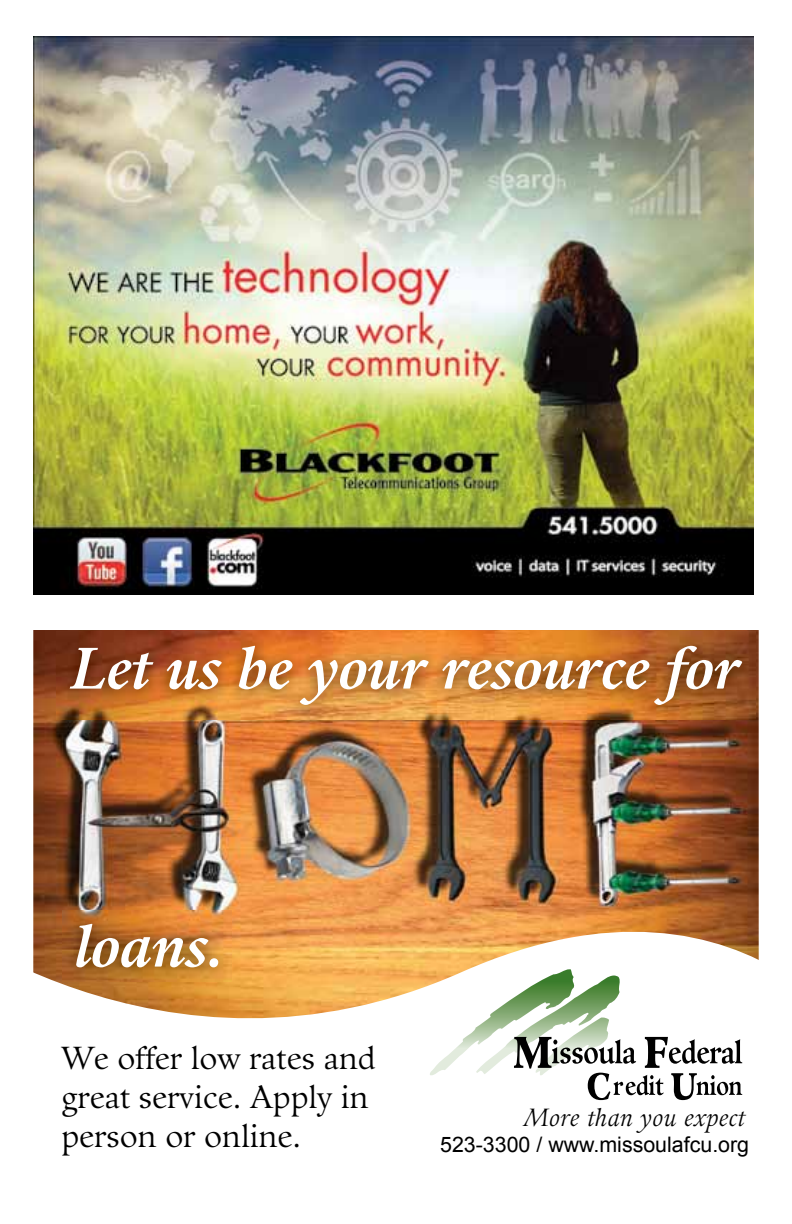
<style>
.page{position:relative;width:792px;height:1224px;background:#fff}
.page>*{position:absolute;margin:0;border:0;box-sizing:border-box;transform-origin:0 0}
.t1{font:italic 700 57.2px "Guardi";color:#fff}
.t2{font:31.2px/39px "Guardi";color:#000}
.t3{font:italic 24.4px "Guardi";letter-spacing:.025em;color:#000}
.t4{font:21.4px "Arial";color:#000}
</style>
<div class="page">
<img style="left:33px;top:36px;width:720px;height:558px">
<img style="left:33px;top:630px;width:726px;height:275px">
<svg style="left:33px;top:905px;width:726px;height:196px"></svg>
<svg style="left:429px;top:969px;width:313px;height:131px"></svg>
<img style="left:57px;top:631px;width:698px;height:88px">
<img style="left:63px;top:910px;width:169px;height:72px">
<h1 class="t1" style="left:71px;top:634px;width:670px">Let us be your resource for</h1>
<h1 class="t1" style="left:74px;top:912px;width:151px">loans.</h1>
<p class="t2" style="left:61px;top:1039px;width:316px">We offer low rates and great service. Apply in person or online.</p>
<p class="t3" style="left:524px;top:1103px;width:222px">More than you expect</p>
<p class="t4" style="left:440px;top:1131px;width:311px">523-3300 / www.missoulafcu.org</p>
</div>
